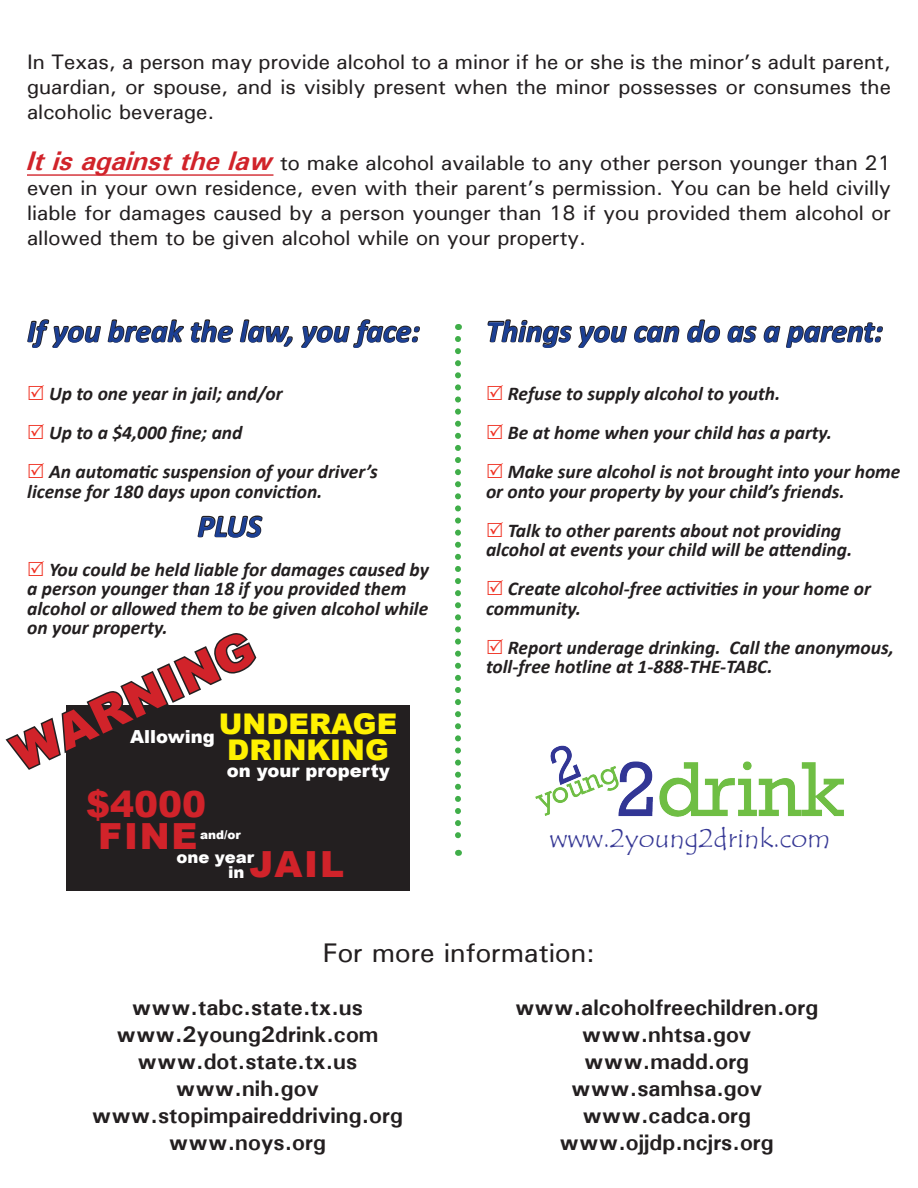
<style>
.page{position:relative;width:918px;height:1188px;background:#fff}
.page>*{position:absolute;margin:0;border:0;box-sizing:border-box;transform-origin:0 0}
.t1{font:900 48px "Arial";color:#d1232a}
.t2{font:900 36px "Arial";letter-spacing:.05em;color:#d1232a}
.Title_Subhead{font:italic 700 31.5px "Calibri";color:#1b3f94}
.t3{font:900 28.5px "Arial";color:#fff101}
.t4{font:27px "Tempus Sans ITC";color:#363895}
.t5{font:27px "Utah";color:#231f20}
.t6{font:700 22.5px "Utah";color:#231f20}
.t7{font:21px/25.2px "Utah";color:#231f20;text-align:justify}
.Title_Subhead-2{font:italic 700 19.5px/19.5px "Calibri";color:#231f20}
.t8{font:900 18px "Arial";color:#fff}
.t9{font:900 16.5px "Arial";color:#fff}
.t10{font:900 12px "Arial";color:#fff}
.s1{font-weight:700;font-style:italic;font-size:27px;color:#d1232a}
</style>
<div class="page">
<svg style="left:27px;top:319px;width:266px;height:29px"></svg>
<svg style="left:301px;top:319px;width:119px;height:29px"></svg>
<svg style="left:197px;top:515px;width:66px;height:23px"></svg>
<hr style="left:27px;top:174px;width:246px;height:2px;background:#d1232a">
<svg style="left:487px;top:319px;width:193px;height:29px"></svg>
<svg style="left:687px;top:319px;width:34px;height:24px"></svg>
<svg style="left:727px;top:322px;width:156px;height:26px"></svg>
<img style="left:535px;top:745px;width:309px;height:72px">
<svg style="left:455px;top:339px;width:6px;height:517px"></svg>
<div style="left:66px;top:705px;width:343px;height:186px;background:#231f20"></div>
<svg style="left:5px;top:633px;width:252px;height:137px"></svg>
<p class="t7" style="left:27px;top:49px;width:866px">In Texas, a person may provide alcohol to a minor if he or she is the minor’s adult parent, guardian, or spouse, and is visibly present when the minor possesses or consumes the alcoholic beverage.</p>
<p class="t7" style="left:27px;top:150px;width:865px"><span class="s1">It is against the law</span> to make alcohol available to any other person younger than 21 even in your own residence, even with their parent’s permission. You can be held civilly liable for damages caused by a person younger than 18 if you provided them alcohol or allowed them to be given alcohol while on your property.</p>
<p class="Title_Subhead" style="left:27px;top:312px;width:394px">If you break the law, you face:</p>
<p class="Title_Subhead-2" style="left:49px;top:383px;width:235px">Up to one year in jail; and/or</p>
<p class="Title_Subhead-2" style="left:49px;top:422px;width:195px">Up to a $4,000 fine; and</p>
<p class="Title_Subhead-2" style="left:27px;top:461px;width:352px;text-indent:22px">An automatic suspension of your driver’s license for 180 days upon conviction.</p>
<p class="Title_Subhead" style="left:198px;top:507px;width:66px">PLUS</p>
<p class="Title_Subhead-2" style="left:27px;top:558px;width:403px;text-indent:22px">You could be held liable for damages caused by a person younger than 18 if you provided them alcohol or allowed them to be given alcohol while on your property.</p>
<p class="t1" style="left:0;top:724px;width:263px;rotate:-25deg">WARNING</p>
<p class="t3" style="left:219px;top:703px;width:180px">UNDERAGE</p>
<p class="t3" style="left:227px;top:729px;width:163px">DRINKING</p>
<p class="t8" style="left:130px;top:724px;width:86px">Allowing</p>
<p class="t8" style="left:227px;top:757px;width:164px">on your property</p>
<p class="t2" style="left:86px;top:778px;width:122px">$4000</p>
<p class="t2" style="left:98px;top:810px;width:101px">FINE</p>
<p class="t10" style="left:200px;top:826px;width:42px">and/or</p>
<p class="t9" style="left:176px;top:845px;width:79px">one year</p>
<p class="t9" style="left:228px;top:860px;width:18px">in</p>
<p class="t2" style="left:250px;top:838px;width:96px">JAIL</p>
<p class="Title_Subhead" style="left:486px;top:312px;width:398px">Things you can do as a parent:</p>
<p class="Title_Subhead-2" style="left:508px;top:383px;width:274px">Refuse to supply alcohol to youth.</p>
<p class="Title_Subhead-2" style="left:508px;top:422px;width:326px">Be at home when your child has a party.</p>
<p class="Title_Subhead-2" style="left:486px;top:461px;width:416px;text-indent:22px">Make sure alcohol is not brought into your home or onto your property by your child’s friends.</p>
<p class="Title_Subhead-2" style="left:486px;top:519px;width:368px;text-align:center">Talk to other parents about not providing alcohol at events your child will be attending.</p>
<p class="Title_Subhead-2" style="left:486px;top:578px;width:386px;text-indent:22px">Create alcohol-free activities in your home or community.</p>
<p class="Title_Subhead-2" style="left:486px;top:636px;width:409px;text-indent:22px">Report underage drinking. Call the anonymous, toll-free hotline at 1-888-THE-TABC.</p>
<p class="t4" style="left:549px;top:821px;width:283px">www.2young2drink.com</p>
<p class="t5" style="left:323px;top:937px;width:274px">For more information:</p>
<p class="t6" style="left:132px;top:994px;width:233px">www.tabc.state.tx.us</p>
<p class="t6" style="left:116px;top:1021px;width:264px">www.2young2drink.com</p>
<p class="t6" style="left:138px;top:1048px;width:221px">www.dot.state.tx.us</p>
<p class="t6" style="left:176px;top:1075px;width:145px">www.nih.gov</p>
<p class="t6" style="left:92px;top:1102px;width:313px">www.stopimpaireddriving.org</p>
<p class="t6" style="left:169px;top:1129px;width:159px">www.noys.org</p>
<p class="t6" style="left:515px;top:994px;width:305px">www.alcoholfreechildren.org</p>
<p class="t6" style="left:582px;top:1021px;width:171px">www.nhtsa.gov</p>
<p class="t6" style="left:584px;top:1048px;width:166px">www.madd.org</p>
<p class="t6" style="left:571px;top:1075px;width:193px">www.samhsa.gov</p>
<p class="t6" style="left:582px;top:1102px;width:170px">www.cadca.org</p>
<p class="t6" style="left:560px;top:1129px;width:216px">www.ojjdp.ncjrs.org</p>
</div>
